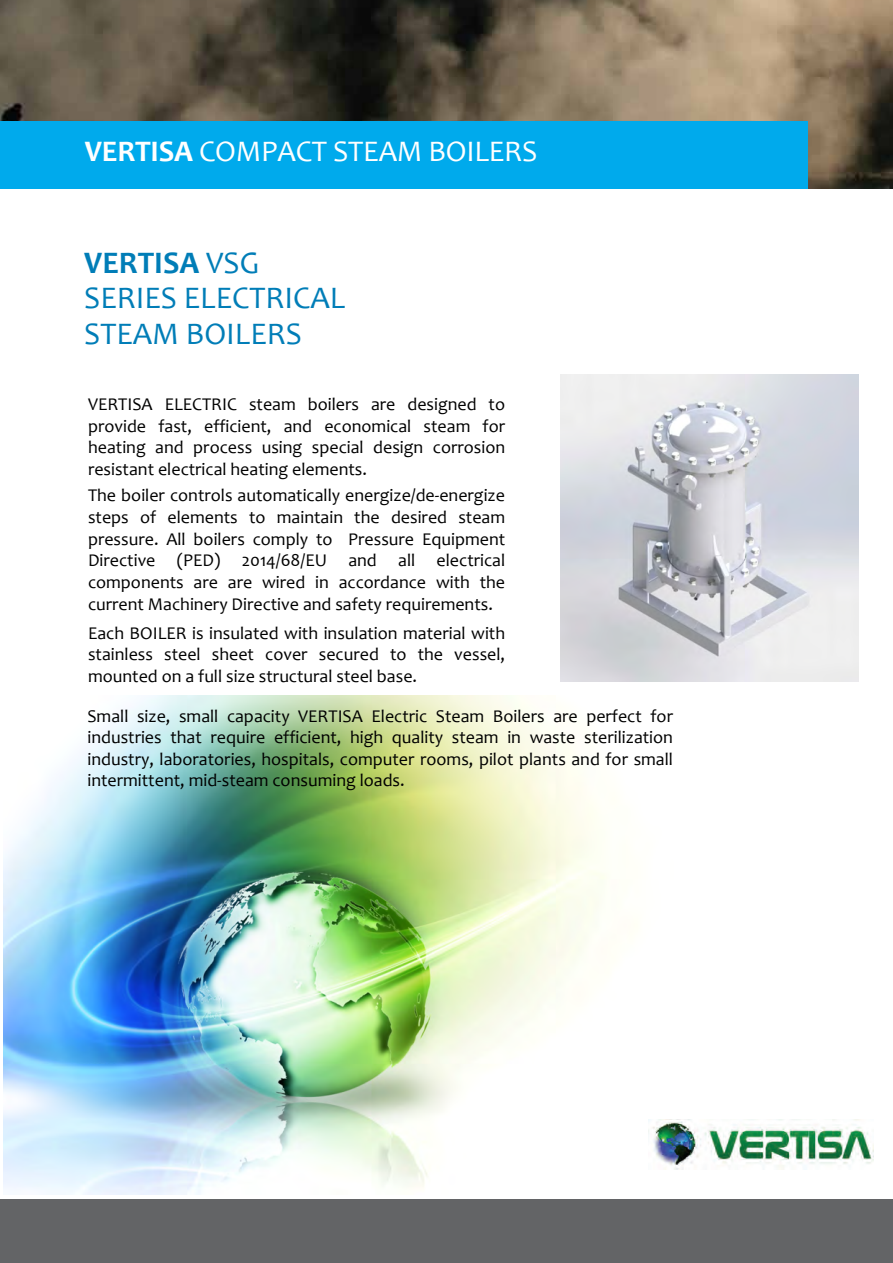
<style>
.page{position:relative;width:893px;height:1263px;background:#fff}
.page>*{position:absolute;margin:0;border:0;box-sizing:border-box;transform-origin:0 0}
.t1{font:31.5px/35.7px "Candara";color:#007db7}
.t2{font:30px "Candara";letter-spacing:-.01em;color:#fff}
.t3{font:18px/21.6px "Candara";color:#000;text-align:justify}
.s1{font-weight:700}
</style>
<div class="page">
<img style="left:0;top:0;width:893px;height:188px">
<div style="left:0;top:121px;width:808px;height:67px;background:#00aaec"></div>
<div style="left:0;top:1199px;width:893px;height:64px;background:#636466"></div>
<img style="left:3px;top:695px;width:605px;height:499px">
<img style="left:648px;top:1119px;width:226px;height:51px">
<img style="left:560px;top:374px;width:299px;height:308px">
<h2 class="t2" style="left:85px;top:133px;width:454px"><span class="s1">VERTISA</span> COMPACT STEAM BOILERS</h2>
<h1 class="t1" style="left:84px;top:244px;width:263px"><span class="s1">VERTISA</span> VSG<br>SERIES ELECTRICAL<br>STEAM BOILERS</h1>
<p class="t3" style="left:88px;top:393px;width:419px">VERTISA ELECTRIC steam boilers are designed to provide fast, efficient, and economical steam for heating and process using special design corrosion resistant electrical heating elements.</p>
<p class="t3" style="left:88px;top:485px;width:419px">The boiler controls automatically energize/de-energize steps of elements to maintain the desired steam pressure. All boilers comply to Pressure Equipment Directive (PED) 2014/68/EU and all electrical components are are wired in accordance with the current Machinery Directive and safety requirements.</p>
<p class="t3" style="left:88px;top:622px;width:419px">Each BOILER is insulated with insulation material with stainless steel sheet cover secured to the vessel, mounted on a full size structural steel base.</p>
<p class="t3" style="left:87px;top:705px;width:587px">Small size, small capacity VERTISA Electric Steam Boilers are perfect for industries that require efficient, high quality steam in waste sterilization industry, laboratories, hospitals, computer rooms, pilot plants and for small intermittent, mid-steam consuming loads.</p>
</div>
